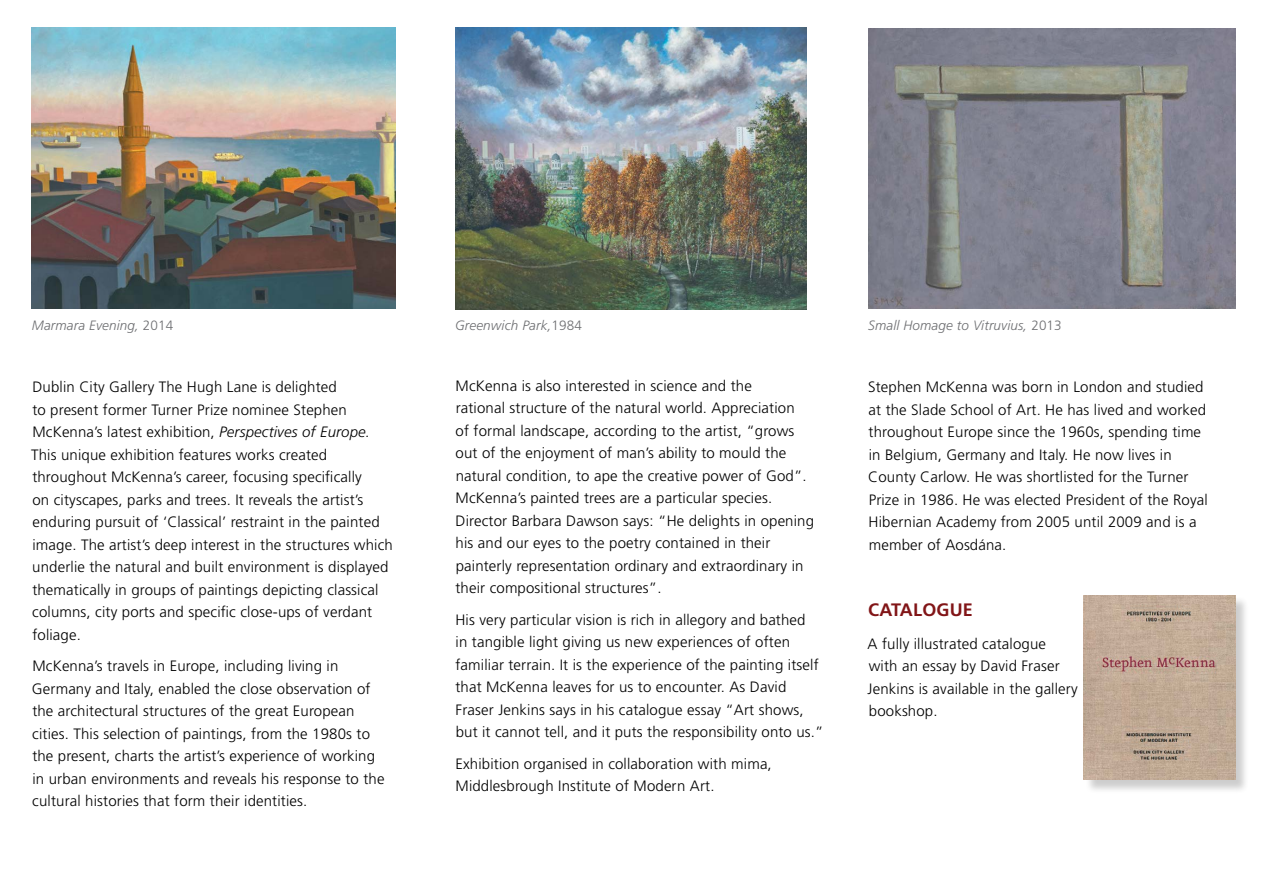
<style>
.page{position:relative;width:1263px;height:893px;background:#fff}
.page>*{position:absolute;margin:0;border:0;box-sizing:border-box;transform-origin:0 0}
.exhibition_title{font:700 18px "Frutiger";letter-spacing:.01em;color:#811517}
.exhibition_title-2{font:300 15px/22.5px "Frutiger";letter-spacing:.01em;color:#000}
.t1{font:italic 300 13.5px "Frutiger";letter-spacing:.01em;color:#6d6e71}
.s1{font-style:normal}
.s2{font-style:italic}
</style>
<div class="page">
<img style="left:32px;top:28px;width:363px;height:281px">
<img style="left:455px;top:28px;width:351px;height:281px">
<img style="left:868px;top:29px;width:367px;height:280px">
<div style="left:1085px;top:596px;width:164px;height:198px;background:#000;opacity:.2"></div>
<img style="left:1084px;top:595px;width:151px;height:184px">
<p class="t1" style="left:32px;top:317px;width:143px">Marmara Evening, <span class="s1">2014</span></p>
<p class="t1" style="left:455px;top:318px;width:128px">Greenwich Park,<span class="s1">1984</span></p>
<p class="t1" style="left:868px;top:318px;width:195px">Small Homage to Vitruvius, <span class="s1">2013</span></p>
<p class="exhibition_title-2" style="left:31px;top:376px;width:363px">Dublin City Gallery The Hugh Lane is delighted<br>to present former Turner Prize nominee Stephen McKenna’s latest exhibition, <span class="s2">Perspectives of Europe.<br></span>This unique exhibition features works created throughout McKenna’s career, focusing specifically<br>on cityscapes, parks and trees. It reveals the artist’s enduring pursuit of ‘Classical’ restraint in the painted image. The artist’s deep interest in the structures which underlie the natural and built environment is displayed thematically in groups of paintings depicting classical columns, city ports and specific close-ups of verdant foliage.</p>
<p class="exhibition_title-2" style="left:32px;top:655px;width:354px">McKenna’s travels in Europe, including living in Germany and Italy, enabled the close observation of the architectural structures of the great European cities. This selection of paintings, from the 1980s to the present, charts the artist’s experience of working in urban environments and reveals his response to the cultural histories that form their identities.</p>
<p class="exhibition_title-2" style="left:455px;top:374px;width:360px">McKenna is also interested in science and the<br>rational structure of the natural world. Appreciation<br>of formal landscape, according to the artist, “grows out of the enjoyment of man’s ability to mould the natural condition, to ape the creative power of God”.<br>McKenna’s painted trees are a particular species.<br>Director Barbara Dawson says: “He delights in opening his and our eyes to the poetry contained in their painterly representation ordinary and extraordinary in their compositional structures”.</p>
<p class="exhibition_title-2" style="left:455px;top:608px;width:370px">His very particular vision is rich in allegory and bathed<br>in tangible light giving us new experiences of often familiar terrain. It is the experience of the painting itself that McKenna leaves for us to encounter. As David Fraser Jenkins says in his catalogue essay “Art shows, but it cannot tell, and it puts the responsibility onto us.”</p>
<p class="exhibition_title-2" style="left:455px;top:752px;width:318px">Exhibition organised in collaboration with mima,<br>Middlesbrough Institute of Modern Art.</p>
<p class="exhibition_title-2" style="left:868px;top:376px;width:341px">Stephen McKenna was born in London and studied at the Slade School of Art. He has lived and worked throughout Europe since the 1960s, spending time in Belgium, Germany and Italy. He now lives in County Carlow. He was shortlisted for the Turner Prize in 1986. He was elected President of the Royal Hibernian Academy from 2005 until 2009 and is a member of Aosdána.</p>
<p class="exhibition_title" style="left:868px;top:599px;width:106px">CATALOGUE</p>
<p class="exhibition_title-2" style="left:867px;top:632px;width:212px">A fully illustrated catalogue with an essay by David Fraser<br>Jenkins is available in the gallery bookshop.</p>
</div>
